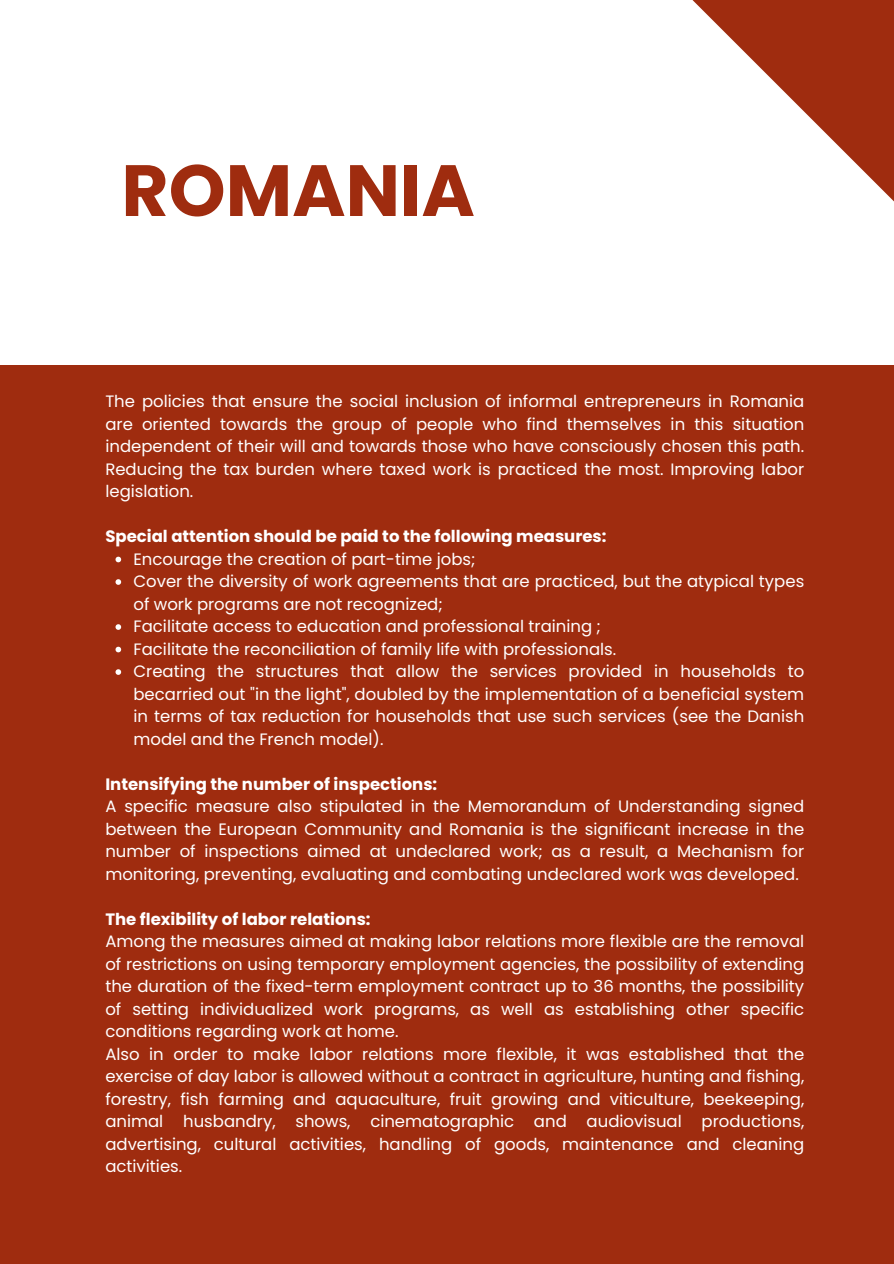
<style>
.page{position:relative;width:894px;height:1264px;background:#fff}
.page>*{position:absolute;margin:0;border:0;box-sizing:border-box;transform-origin:0 0}
.t1{font:700 72.45px "Poppins";color:#9f2c0f}
.t2{font:16.5px/22.5px "Poppins";color:#fff;text-align:justify}
.t3{font:700 16.5px "Poppins";color:#fff}
</style>
<div class="page">
<div style="left:0;top:365px;width:893px;height:898px;background:#9f2c0f"></div>
<svg style="left:115px;top:556px;width:6px;height:6px"></svg>
<svg style="left:115px;top:579px;width:6px;height:6px"></svg>
<svg style="left:115px;top:624px;width:6px;height:6px"></svg>
<svg style="left:115px;top:646px;width:6px;height:6px"></svg>
<svg style="left:115px;top:669px;width:6px;height:6px"></svg>
<svg style="left:692px;top:0;width:201px;height:201px"></svg>
<h1 class="t1" style="left:121px;top:140px;width:355px">ROMANIA</h1>
<p class="t2" style="left:105px;top:390px;width:700px">The policies that ensure the social inclusion of informal entrepreneurs in Romania are oriented towards the group of people who find themselves in this situation independent of their will and towards those who have consciously chosen this path.<br>Reducing the tax burden where taxed work is practiced the most. Improving labor legislation.</p>
<p class="t3" style="left:105px;top:524px;width:502px">Special attention should be paid to the following measures:</p>
<p class="t2" style="left:133px;top:547px;width:672px;text-align:left">Encourage the creation of part-time jobs;<br>Cover the diversity of work agreements that are practiced, but the atypical types of work programs are not recognized;<br>Facilitate access to education and professional training ;<br>Facilitate the reconciliation of family life with professionals.<br>Creating the structures that allow the services provided in households to becarried out "in the light", doubled by the implementation of a beneficial system in terms of tax reduction for households that use such services (see the Danish model and the French model).</p>
<p class="t3" style="left:105px;top:772px;width:333px">Intensifying the number of inspections:</p>
<p class="t2" style="left:105px;top:795px;width:700px">A specific measure also stipulated in the Memorandum of Understanding signed between the European Community and Romania is the significant increase in the number of inspections aimed at undeclared work; as a result, a Mechanism for monitoring, preventing, evaluating and combating undeclared work was developed.</p>
<p class="t3" style="left:105px;top:907px;width:267px">The flexibility of labor relations:</p>
<p class="t2" style="left:105px;top:930px;width:700px;text-align:left">Among the measures aimed at making labor relations more flexible are the removal of restrictions on using temporary employment agencies, the possibility of extending the duration of the fixed-term employment contract up to 36 months, the possibility of setting individualized work programs, as well as establishing other specific conditions regarding work at home.<br>Also in order to make labor relations more flexible, it was established that the exercise of day labor is allowed without a contract in agriculture, hunting and fishing, forestry, fish farming and aquaculture, fruit growing and viticulture, beekeeping, animal husbandry, shows, cinematographic and audiovisual productions, advertising, cultural activities, handling of goods, maintenance and cleaning activities.</p>
</div>
